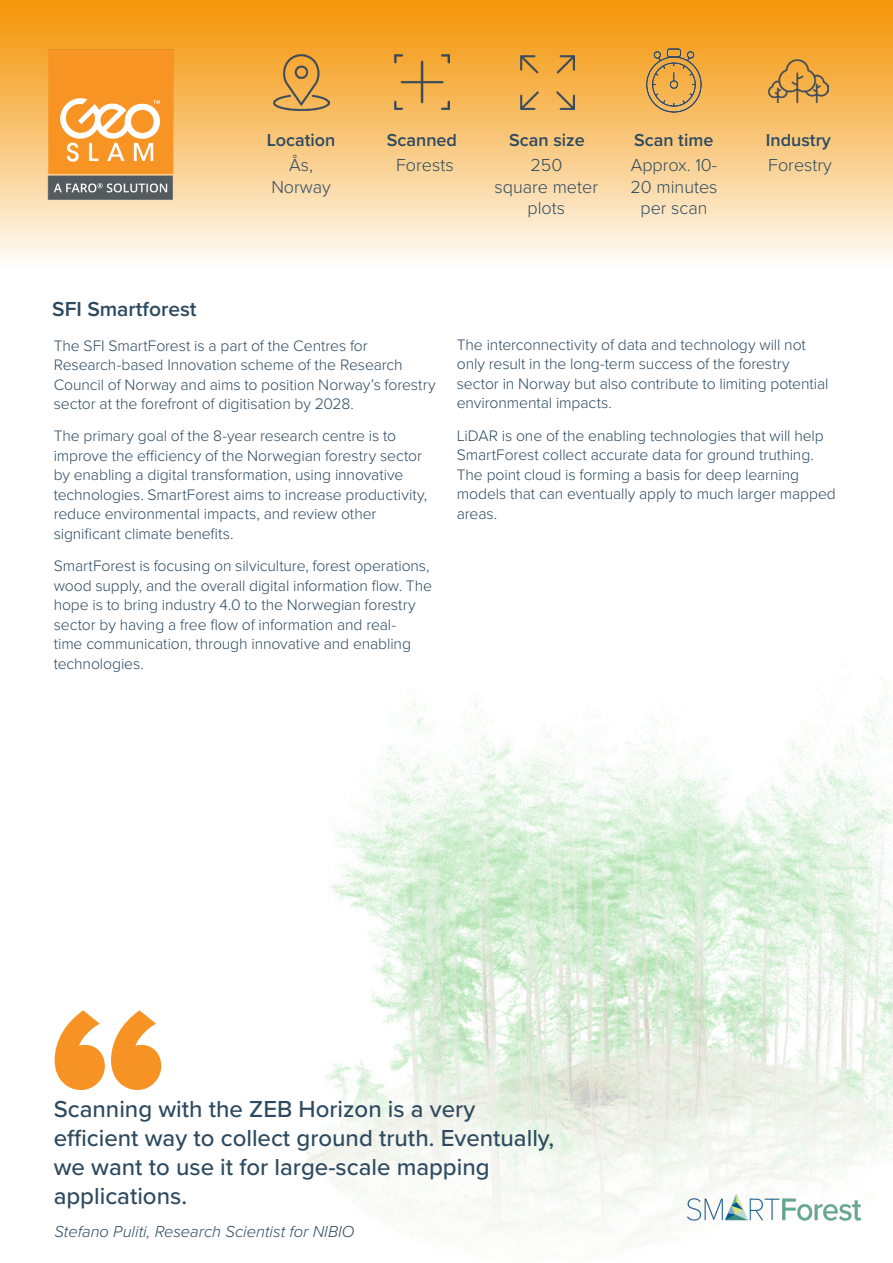
<style>
.page{position:relative;width:893px;height:1263px;background:#fff}
.page>*{position:absolute;margin:0;border:0;box-sizing:border-box;transform-origin:0 0}
.t1{font:500 24px/28.8px "Proxima Nova";color:#2d4a60}
.t2{font:600 21px "Proxima Nova";color:#2d4a60}
.t3{font:300 18px/21.6px "Proxima Nova";color:#2d4a60;text-align:center}
.t4{font:600 18px "Proxima Nova";color:#2d4a60}
.t5{font:italic 300 16.5px "Proxima Nova";color:#2d4a60}
.t6{font:300 15.75px/19.5px "Proxima Nova";letter-spacing:-.005em;color:#2d4a60}
</style>
<div class="page">
<div style="left:0;top:0;width:893px;height:268px;background:linear-gradient(to bottom,#f39100,#fffaf4)"></div>
<img style="left:47px;top:48px;width:127px;height:153px">
<img style="left:305px;top:689px;width:120px;height:546px">
<svg style="left:425px;top:678px;width:468px;height:578px"></svg>
<img style="left:395px;top:55px;width:55px;height:55px">
<img style="left:646px;top:49px;width:55px;height:63px">
<img style="left:768px;top:60px;width:60px;height:42px">
<img style="left:520px;top:55px;width:55px;height:55px">
<img style="left:273px;top:54px;width:56px;height:56px">
<img style="left:676px;top:1191px;width:204px;height:36px">
<svg style="left:55px;top:1010px;width:106px;height:80px"></svg>
<p class="t2" style="left:52px;top:293px;width:146px">SFI Smartforest</p>
<p class="t4" style="left:267px;top:126px;width:70px">Location</p>
<p class="t3" style="left:289px;top:153px;width:25px">Ås,</p>
<p class="t3" style="left:271px;top:175px;width:61px">Norway</p>
<p class="t4" style="left:387px;top:126px;width:72px">Scanned</p>
<p class="t3" style="left:396px;top:153px;width:59px">Forests</p>
<p class="t4" style="left:509px;top:126px;width:77px">Scan size</p>
<p class="t3" style="left:530px;top:153px;width:33px">250</p>
<p class="t3" style="left:495px;top:175px;width:105px">square meter plots</p>
<p class="t4" style="left:634px;top:126px;width:81px">Scan time</p>
<p class="t3" style="left:630px;top:153px;width:88px">Approx. 10-<br>20 minutes per scan</p>
<p class="t4" style="left:766px;top:126px;width:67px">Industry</p>
<p class="t3" style="left:768px;top:153px;width:65px">Forestry</p>
<p class="t6" style="left:54px;top:335px;width:384px">The SFI SmartForest is a part of the Centres for Research-based Innovation scheme of the Research Council of Norway and aims to position Norway’s forestry sector at the forefront of digitisation by 2028.</p>
<p class="t6" style="left:54px;top:425px;width:375px">The primary goal of the 8-year research centre is to improve the efficiency of the Norwegian forestry sector by enabling a digital transformation, using innovative technologies. SmartForest aims to increase productivity, reduce environmental impacts, and review other significant climate benefits.</p>
<p class="t6" style="left:54px;top:555px;width:380px">SmartForest is focusing on silviculture, forest operations, wood supply, and the overall digital information flow. The hope is to bring industry 4.0 to the Norwegian forestry sector by having a free flow of information and real-<br>time communication, through innovative and enabling technologies.</p>
<p class="t6" style="left:457px;top:334px;width:373px">The interconnectivity of data and technology will not only result in the long-term success of the forestry sector in Norway but also contribute to limiting potential environmental impacts.</p>
<p class="t6" style="left:457px;top:425px;width:381px">LiDAR is one of the enabling technologies that will help SmartForest collect accurate data for ground truthing.<br>The point cloud is forming a basis for deep learning models that can eventually apply to much larger mapped areas.</p>
<p class="t1" style="left:54px;top:1094px;width:502px">Scanning with the ZEB Horizon is a very efficient way to collect ground truth. Eventually, we want to use it for large-scale mapping applications.</p>
<p class="t5" style="left:55px;top:1219px;width:301px">Stefano Puliti, Research Scientist for NIBIO</p>
</div>
